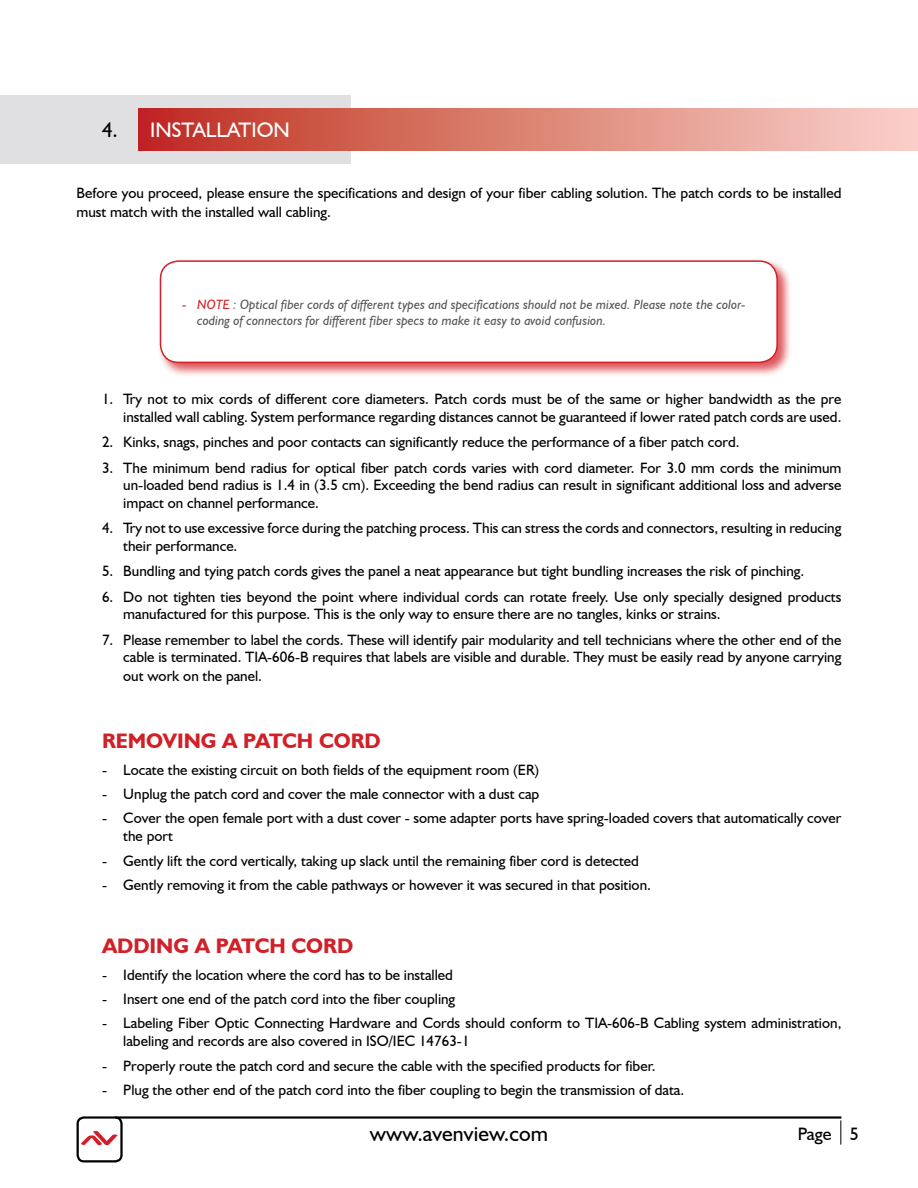
<style>
.page{position:relative;width:918px;height:1188px;background:#fff}
.page>*{position:absolute;margin:0;border:0;box-sizing:border-box;transform-origin:0 0}
.t1{font:21.75px "Humanist 521 BT";letter-spacing:.005em;color:#000}
.t2{font:700 21px "Humanist 521 BT";color:#d12027}
.t3{font:21px "Humanist 521 BT";color:#fff}
.t4{font:18px "Humanist 521 BT";color:#000}
.t5{font:15px/17.2px "Humanist 521 BT";color:#000}
.t6{font:italic 13.5px/15.5px "Humanist 521 BT";color:#58595b}
.s1{color:#000}
.s2{color:#d12027}
</style>
<div class="page">
<hr style="left:84px;top:1116px;width:757px;height:3px;background:#000">
<svg style="left:840px;top:1120px;width:1px;height:25px"></svg>
<svg style="left:81px;top:1131px;width:37px;height:15px"></svg>
<div style="left:77px;top:1116px;width:46px;height:46px;border:2px solid #000;border-radius:6px"></div>
<div style="left:0;top:96px;width:351px;height:68px;background:#e0e0e2"></div>
<div style="left:138px;top:109px;width:780px;height:42px;background:linear-gradient(to right,#be2d1e,#fad5cb)"></div>
<div style="left:157px;top:258px;width:635px;height:119px;background:#d12027;opacity:.75"></div>
<div style="left:161px;top:261px;width:616px;height:101px;background:#fff;border-radius:18px"></div>
<div style="left:160px;top:260px;width:618px;height:103px;border:2px solid #d12027;border-radius:18px"></div>
<h2 class="t3" style="left:102px;top:117px;width:67px"><span class="s1">4.</span> Insta</h2>
<h2 class="t3" style="left:206px;top:117px;width:35px">llation</h2>
<p class="t5" style="left:77px;top:183px;width:766px;line-height:18.8px">Before you proceed, please ensure the specifications and design of your fiber cabling solution. The patch cords to be installed must match with the installed wall cabling.</p>
<p class="t6" style="left:197px;top:297px;width:550px;text-indent:-15px"><span class="s2">- NOTE</span> : Optical fiber cords of different types and specifications should not be mixed. Please note the color&shy;coding of connectors for different fiber specs to make it easy to avoid confusion.</p>
<p class="t5" style="left:102px;top:390px;width:741px;text-align:right">1. Try not to mix cords of different core diameters. Patch cords must be of the same or higher bandwidth as the pre installed wall cabling. System performance regarding distances cannot be guaranteed if lower rated patch cords are used.</p>
<p class="t5" style="left:102px;top:433px;width:639px">2. Kinks, snags, pinches and poor contacts can significantly reduce the performance of a fiber patch cord.</p>
<p class="t5" style="left:123px;top:459px;width:720px;text-align:justify;text-indent:-21px">3. The minimum bend radius for optical fiber patch cords varies with cord diameter. For 3.0 mm cords the minimum un-loaded bend radius is 1.4 in (3.5 cm). Exceeding the bend radius can result in significant additional loss and adverse impact on channel performance.</p>
<p class="t5" style="left:123px;top:519px;width:720px;text-indent:-21px">4. Try not to use excessive force during the patching process. This can stress the cords and connectors, resulting in reducing their performance.</p>
<p class="t5" style="left:102px;top:562px;width:704px">5. Bundling and tying patch cords gives the panel a neat appearance but tight bundling increases the risk of pinching.</p>
<p class="t5" style="left:123px;top:588px;width:720px;text-indent:-21px">6. Do not tighten ties beyond the point where individual cords can rotate freely. Use only specially designed products manufactured for this purpose. This is the only way to ensure there are no tangles, kinks or strains.</p>
<p class="t5" style="left:102px;top:631px;width:741px;text-align:right">7. Please remember to label the cords. These will identify pair modularity and tell technicians where the other end of the cable is terminated. TIA-606-B requires that labels are visible and durable. They must be easily read by anyone carrying</p>
<p class="t5" style="left:123px;top:667px;width:140px">out work on the panel.</p>
<h2 class="t2" style="left:102px;top:728px;width:280px">REMOVING A PATCH CORD</h2>
<p class="t5" style="left:102px;top:760px;width:439px">- Locate the existing circuit on both fields of the equipment room (ER)</p>
<p class="t5" style="left:102px;top:785px;width:439px">- Unplug the patch cord and cover the male connector with a dust cap</p>
<p class="t5" style="left:123px;top:809px;width:720px;line-height:18px;text-indent:-21px">- Cover the open female port with a dust cover - some adapter ports have spring-loaded covers that automatically cover the port</p>
<p class="t5" style="left:102px;top:852px;width:539px">- Gently lift the cord vertically, taking up slack until the remaining fiber cord is detected</p>
<p class="t5" style="left:102px;top:876px;width:550px">- Gently removing it from the cable pathways or however it was secured in that position.</p>
<h2 class="t2" style="left:102px;top:933px;width:253px">ADDING A PATCH CORD</h2>
<p class="t5" style="left:102px;top:966px;width:352px">- Identify the location where the cord has to be installed</p>
<p class="t5" style="left:102px;top:990px;width:355px">- Insert one end of the patch cord into the fiber coupling</p>
<p class="t5" style="left:123px;top:1014px;width:720px;line-height:18px;text-indent:-21px">- Labeling Fiber Optic Connecting Hardware and Cords should conform to TIA-606-B Cabling system administration, labeling and records are also covered in ISO/IEC 14763-1</p>
<p class="t5" style="left:102px;top:1057px;width:555px">- Properly route the patch cord and secure the cable with the specified products for fiber.</p>
<p class="t5" style="left:102px;top:1081px;width:584px">- Plug the other end of the patch cord into the fiber coupling to begin the transmission of data.</p>
<h1 class="t1" style="left:370px;top:1120px;width:180px">www.avenview.com</h1>
<p class="t4" style="left:798px;top:1123px;width:62px">Page 5</p>
</div>
